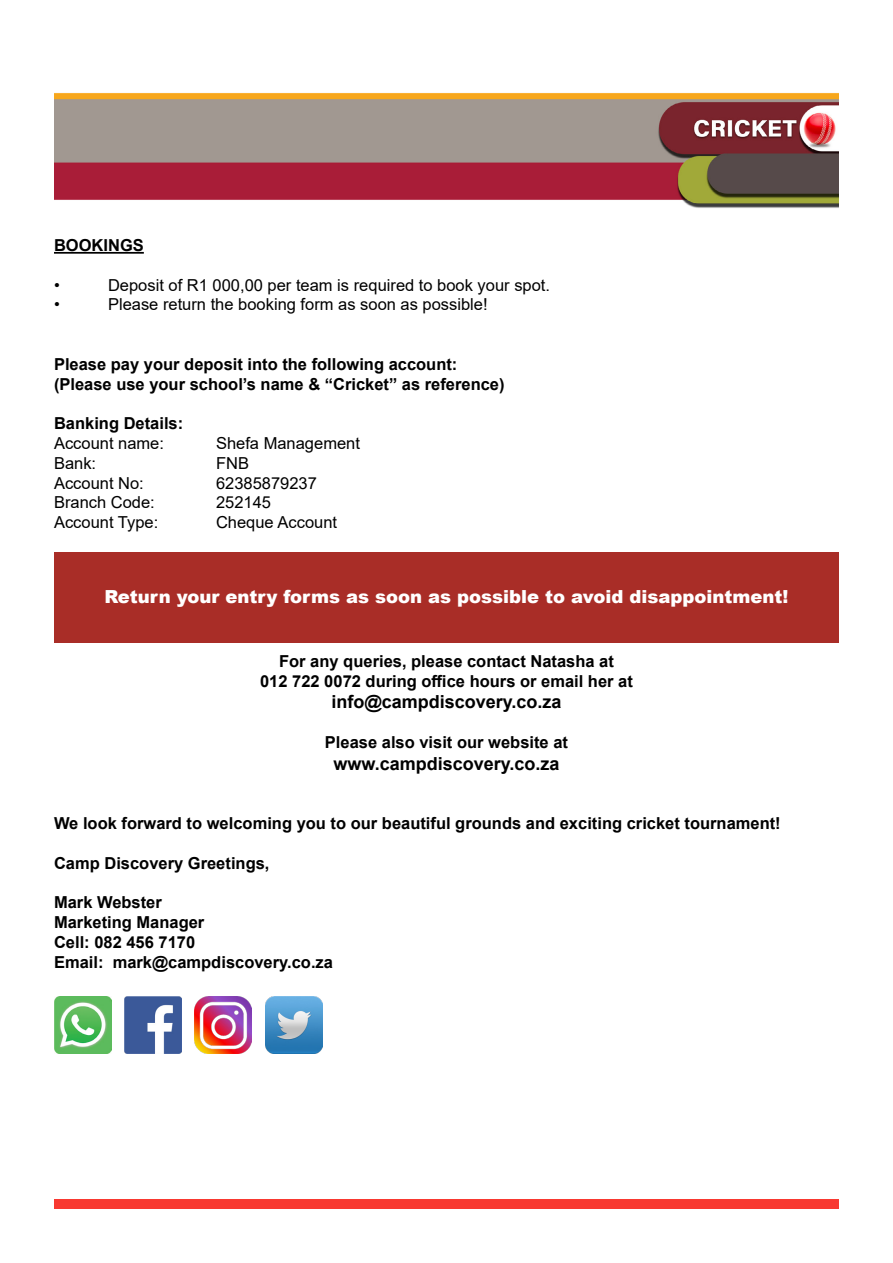
<style>
.page{position:relative;width:893px;height:1263px;background:#fff}
.page>*{position:absolute;margin:0;border:0;box-sizing:border-box;transform-origin:0 0}
.t1{font:900 18px "Arial";color:#fff}
.t2{font:700 18px "Arial";color:#000}
.t3{font:700 16.5px/19.8px "Arial";color:#000}
.t4{font:16.5px "Arial";color:#000}
</style>
<div class="page">
<hr style="left:54px;top:252px;width:90px;height:2px;background:#000">
<img style="left:54px;top:93px;width:785px;height:115px">
<div style="left:54px;top:553px;width:785px;height:90px;background:#a92d27"></div>
<div style="left:54px;top:1200px;width:785px;height:9px;background:#f83931"></div>
<img style="left:124px;top:996px;width:57px;height:57px">
<img style="left:54px;top:996px;width:57px;height:57px">
<img style="left:195px;top:996px;width:57px;height:57px">
<img style="left:265px;top:996px;width:57px;height:57px">
<p class="t3" style="left:54px;top:236px;width:91px">BOOKINGS</p>
<p class="t4" style="left:54px;top:273px;width:7px">•</p>
<p class="t4" style="left:108px;top:273px;width:444px">Deposit of R1 000,00 per team is required to book your spot.</p>
<p class="t4" style="left:54px;top:293px;width:7px">•</p>
<p class="t4" style="left:108px;top:293px;width:381px">Please return the booking form as soon as possible!</p>
<p class="t3" style="left:54px;top:354px;width:452px">Please pay your deposit into the following account: (Please use your school’s name &amp; “Cricket” as reference)</p>
<p class="t3" style="left:54px;top:414px;width:131px">Banking Details:</p>
<p class="t4" style="left:54px;top:432px;width:112px">Account name:</p>
<p class="t4" style="left:216px;top:432px;width:145px">Shefa Management</p>
<p class="t4" style="left:54px;top:452px;width:44px">Bank:</p>
<p class="t4" style="left:216px;top:452px;width:34px">FNB</p>
<p class="t4" style="left:54px;top:471px;width:91px">Account No:</p>
<p class="t4" style="left:216px;top:471px;width:102px">62385879237</p>
<p class="t4" style="left:54px;top:491px;width:102px">Branch Code:</p>
<p class="t4" style="left:216px;top:491px;width:57px">252145</p>
<p class="t4" style="left:54px;top:511px;width:106px">Account Type:</p>
<p class="t4" style="left:216px;top:511px;width:123px">Cheque Account</p>
<p class="t1" style="left:104px;top:584px;width:686px">Return your entry forms as soon as possible to avoid disappointment!</p>
<p class="t3" style="left:260px;top:651px;width:374px;text-align:center">For any queries, please contact Natasha at<br>012 722 0072 during office hours or email her at</p>
<p class="t2" style="left:331px;top:689px;width:232px">info@campdiscovery.co.za</p>
<p class="t3" style="left:325px;top:732px;width:245px">Please also visit our website at</p>
<p class="t2" style="left:333px;top:750px;width:228px">www.campdiscovery.co.za</p>
<p class="t3" style="left:54px;top:813px;width:728px">We look forward to welcoming you to our beautiful grounds and exciting cricket tournament!</p>
<p class="t3" style="left:54px;top:853px;width:217px">Camp Discovery Greetings,</p>
<p class="t3" style="left:54px;top:893px;width:280px">Mark Webster<br>Marketing Manager<br>Cell: 082 456 7170<br>Email: mark@campdiscovery.co.za</p>
</div>
